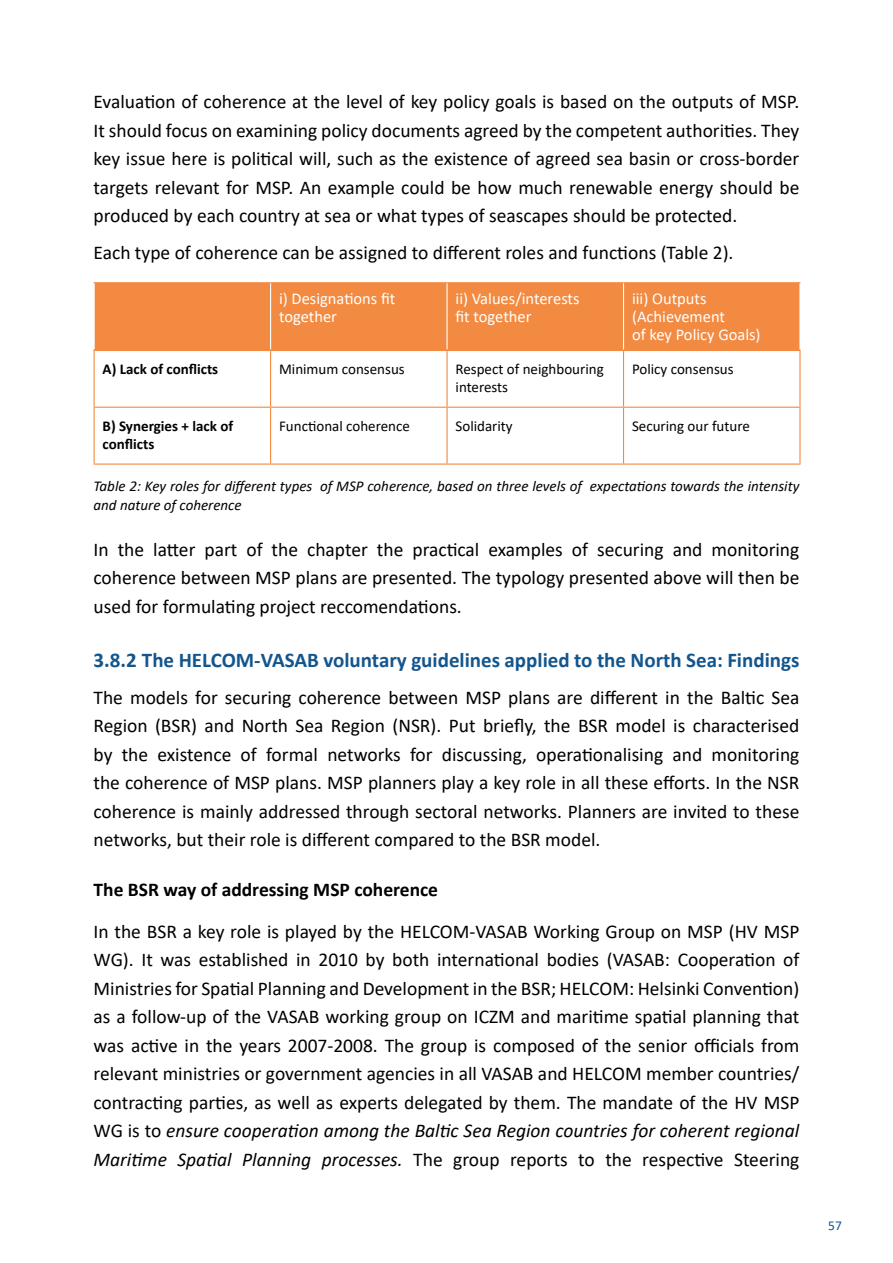
<style>
.page{position:relative;width:893px;height:1263px;background:#fff}
.page>*{position:absolute;margin:0;border:0;box-sizing:border-box;transform-origin:0 0}
.t1{font:700 21px "Calibri";color:#13568e}
.Body_text{font:19.5px/28.5px "Calibri";color:#000;text-align:justify}
.body_text_bold{font:700 19.5px "Calibri";color:#000}
.Table_headline_inver{font:16.5px/18px "Calibri";color:#fff}
.bu{font:italic 15px/19.5px "Calibri";color:#000}
.Table_text{font:15px/18px "Calibri";color:#000}
.Table_text-2{font:700 15px/18px "Calibri";color:#000}
.t2{font:13.5px "Calibri";color:#13568e}
.s1{font-style:italic}
</style>
<div class="page">
<div style="left:95px;top:283px;width:704px;height:67px;background:#f28a41"></div>
<hr style="left:94px;top:282px;width:177px;height:1px;background:#f28a41">
<hr style="left:271px;top:282px;width:176px;height:1px;background:#f28a41">
<hr style="left:447px;top:282px;width:176px;height:1px;background:#f28a41">
<hr style="left:623px;top:282px;width:177px;height:1px;background:#f28a41">
<hr style="left:94px;top:351px;width:1px;height:56px;background:#f28a41">
<hr style="left:270px;top:351px;width:1px;height:56px;background:#f28a41">
<hr style="left:446px;top:351px;width:2px;height:56px;background:#f28a41">
<hr style="left:623px;top:351px;width:1px;height:56px;background:#f28a41">
<hr style="left:799px;top:351px;width:1px;height:56px;background:#f28a41">
<hr style="left:94px;top:407px;width:177px;height:1px;background:#f28a41">
<hr style="left:94px;top:408px;width:1px;height:55px;background:#f28a41">
<hr style="left:271px;top:407px;width:176px;height:1px;background:#f28a41">
<hr style="left:270px;top:408px;width:1px;height:55px;background:#f28a41">
<hr style="left:447px;top:407px;width:176px;height:1px;background:#f28a41">
<hr style="left:446px;top:408px;width:2px;height:55px;background:#f28a41">
<hr style="left:623px;top:407px;width:177px;height:1px;background:#f28a41">
<hr style="left:623px;top:408px;width:1px;height:55px;background:#f28a41">
<hr style="left:799px;top:408px;width:1px;height:55px;background:#f28a41">
<hr style="left:94px;top:463px;width:177px;height:2px;background:#f28a41">
<hr style="left:271px;top:463px;width:176px;height:2px;background:#f28a41">
<hr style="left:447px;top:463px;width:176px;height:2px;background:#f28a41">
<hr style="left:623px;top:463px;width:177px;height:2px;background:#f28a41">
<hr style="left:270px;top:283px;width:1px;height:67px;background:#fff">
<hr style="left:446px;top:283px;width:2px;height:67px;background:#fff">
<hr style="left:623px;top:283px;width:1px;height:67px;background:#fff">
<hr style="left:94px;top:350px;width:177px;height:1px;background:#f28a41">
<hr style="left:271px;top:350px;width:176px;height:1px;background:#f28a41">
<hr style="left:447px;top:350px;width:176px;height:1px;background:#f28a41">
<hr style="left:623px;top:350px;width:177px;height:1px;background:#f28a41">
<p class="Body_text" style="left:94px;top:87px;width:707px">Evaluation of coherence at the level of key policy goals is based on the outputs of MSP.<br>It should focus on examining policy documents agreed by the competent authorities. They key issue here is political will, such as the existence of agreed sea basin or cross-border targets relevant for MSP. An example could be how much renewable energy should be produced by each country at sea or what types of seascapes should be protected.</p>
<p class="Body_text" style="left:94px;top:238px;width:641px">Each type of coherence can be assigned to different roles and functions (Table 2).</p>
<p class="Table_headline_inver" style="left:279px;top:289px;width:118px">i) Designations fit together</p>
<p class="Table_headline_inver" style="left:456px;top:289px;width:125px">ii) Values/interests fit together</p>
<p class="Table_headline_inver" style="left:632px;top:289px;width:130px">iii) Outputs (Achievement<br>of key Policy Goals)</p>
<p class="Table_text-2" style="left:103px;top:360px;width:117px">A) Lack of conflicts</p>
<p class="Table_text" style="left:279px;top:360px;width:127px">Minimum consensus</p>
<p class="Table_text" style="left:456px;top:360px;width:150px">Respect of neighbouring interests</p>
<p class="Table_text" style="left:632px;top:360px;width:103px">Policy consensus</p>
<p class="Table_text-2" style="left:103px;top:417px;width:132px">B) Synergies + lack of conflicts</p>
<p class="Table_text" style="left:279px;top:417px;width:132px">Functional coherence</p>
<p class="Table_text" style="left:456px;top:417px;width:59px">Solidarity</p>
<p class="Table_text" style="left:632px;top:417px;width:119px">Securing our future</p>
<p class="bu" style="left:94px;top:475px;width:707px">Table 2: Key roles for different types of MSP coherence, based on three levels of expectations towards the intensity and nature of coherence</p>
<p class="Body_text" style="left:94px;top:535px;width:707px">In the latter part of the chapter the practical examples of securing and monitoring coherence between MSP plans are presented. The typology presented above will then be used for formulating project reccomendations.</p>
<h3 class="t1" style="left:94px;top:645px;width:707px">3.8.2 The HELCOM-VASAB voluntary guidelines applied to the North Sea: Findings</h3>
<p class="Body_text" style="left:94px;top:683px;width:707px">The models for securing coherence between MSP plans are different in the Baltic Sea Region (BSR) and North Sea Region (NSR). Put briefly, the BSR model is characterised by the existence of formal networks for discussing, operationalising and monitoring the coherence of MSP plans. MSP planners play a key role in all these efforts. In the NSR coherence is mainly addressed through sectoral networks. Planners are invited to these networks, but their role is different compared to the BSR model.</p>
<p class="body_text_bold" style="left:94px;top:876px;width:346px">The BSR way of addressing MSP coherence</p>
<p class="Body_text" style="left:94px;top:916px;width:707px">In the BSR a key role is played by the HELCOM-VASAB Working Group on MSP (HV MSP WG). It was established in 2010 by both international bodies (VASAB: Cooperation of Ministries for Spatial Planning and Development in the BSR; HELCOM: Helsinki Convention) as a follow-up of the VASAB working group on ICZM and maritime spatial planning that was active in the years 2007-2008. The group is composed of the senior officials from relevant ministries or government agencies in all VASAB and HELCOM member countries/ contracting parties, as well as experts delegated by them. The mandate of the HV MSP WG is to <span class="s1">ensure cooperation among the Baltic Sea Region countries for coherent regional Maritime Spatial Planning processes.</span> The group reports to the respective Steering</p>
<p class="t2" style="left:828px;top:1216px;width:15px">57</p>
</div>
